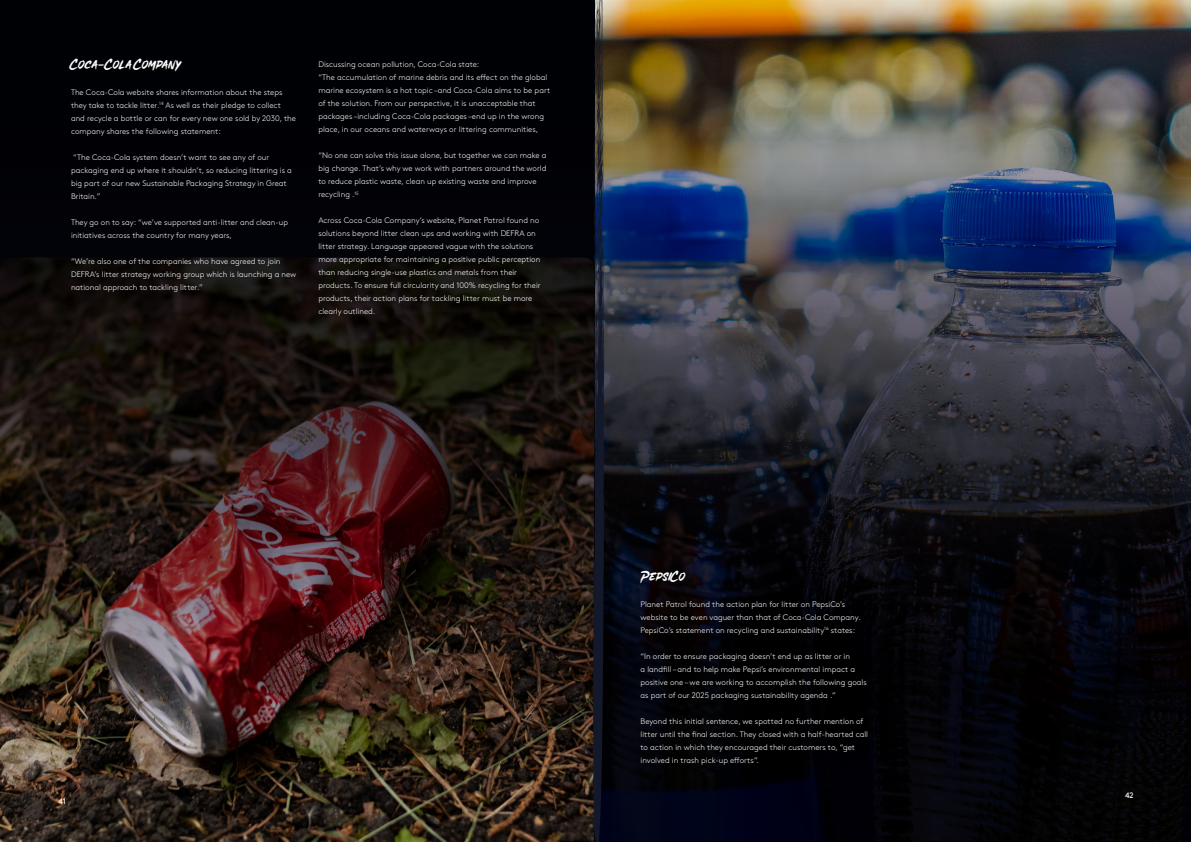
<style>
.page{position:relative;width:1191px;height:842px;background:#fff}
.page>*{position:absolute;margin:0;border:0;box-sizing:border-box;transform-origin:0 0}
.t1{font:14px "MADE Soulmaze Brush";letter-spacing:.045em;color:#fff}
.t2{font:14px "MADE Soulmaze Brush";letter-spacing:.02em;color:#fff}
.t3{font:300 8px/13px "Brown Std";color:#fff}
.t4{font:8px "Brown Std";color:#fff}
</style>
<div class="page">
<img style="left:0;top:0;width:593px;height:842px">
<img style="left:605px;top:0;width:585px;height:842px">
<svg style="left:593px;top:0;width:12px;height:842px"></svg>
<h1 class="t1" style="left:71px;top:55px;width:113px">Coca-Cola Company</h1>
<p class="t3" style="left:71px;top:86px;width:226px">The Coca-Cola website shares information about the steps they take to tackle litter.<sup>14</sup> As well as their pledge to collect and recycle a bottle or can for every new one sold by 2030, the company shares the following statement:</p>
<p class="t3" style="left:71px;top:151px;width:222px">“The Coca-Cola system doesn’t want to see any of our packaging end up where it shouldn’t, so reducing littering is a big part of our new Sustainable Packaging Strategy in Great Britain.”</p>
<p class="t3" style="left:71px;top:216px;width:218px">They go on to say: “we’ve supported anti-litter and clean-up initiatives across the country for many years,</p>
<p class="t3" style="left:71px;top:255px;width:227px">“We’re also one of the companies who have agreed to join<br>DEFRA’s litter strategy working group which is launching a new national approach to tackling litter.”</p>
<p class="t3" style="left:318px;top:58px;width:233px">Discussing ocean pollution, Coca-Cola state:<br>“The accumulation of marine debris and its effect on the global marine ecosystem is a hot topic –and Coca-Cola aims to be part of the solution. From our perspective, it is unacceptable that packages –including Coca-Cola packages –end up in the wrong place, in our oceans and waterways or littering communities,</p>
<p class="t3" style="left:318px;top:149px;width:230px">“No one can solve this issue alone, but together we can make a big change. That’s why we work with partners around the world to reduce plastic waste, clean up existing waste and improve recycling .<sup>15</sup></p>
<p class="t3" style="left:318px;top:214px;width:224px">Across Coca-Cola Company’s website, Planet Patrol found no solutions beyond litter clean ups and working with DEFRA on litter strategy. Language appeared vague with the solutions more appropriate for maintaining a positive public perception than reducing single-use plastics and metals from their products. To ensure full circularity and 100% recycling for their products, their action plans for tackling litter must be more clearly outlined.</p>
<p class="t4" style="left:58px;top:796px;width:9px">41</p>
<h1 class="t2" style="left:640px;top:567px;width:47px">PepsiCo</h1>
<p class="t3" style="left:640px;top:598px;width:222px">Planet Patrol found the action plan for litter on PepsiCo’s website to be even vaguer than that of Coca-Cola Company.<br>PepsiCo’s statement on recycling and sustainability<sup>16</sup> states:</p>
<p class="t3" style="left:640px;top:650px;width:228px">“In order to ensure packaging doesn’t end up as litter or in<br>a landfill – and to help make Pepsi’s environmental impact a positive one – we are working to accomplish the following goals as part of our 2025 packaging sustainability agenda .”</p>
<p class="t3" style="left:640px;top:715px;width:229px">Beyond this initial sentence, we spotted no further mention of litter until the final section. They closed with a half-hearted call to action in which they encouraged their customers to, “get involved in trash pick-up efforts”.</p>
<p class="t4" style="left:1125px;top:791px;width:10px">42</p>
</div>
